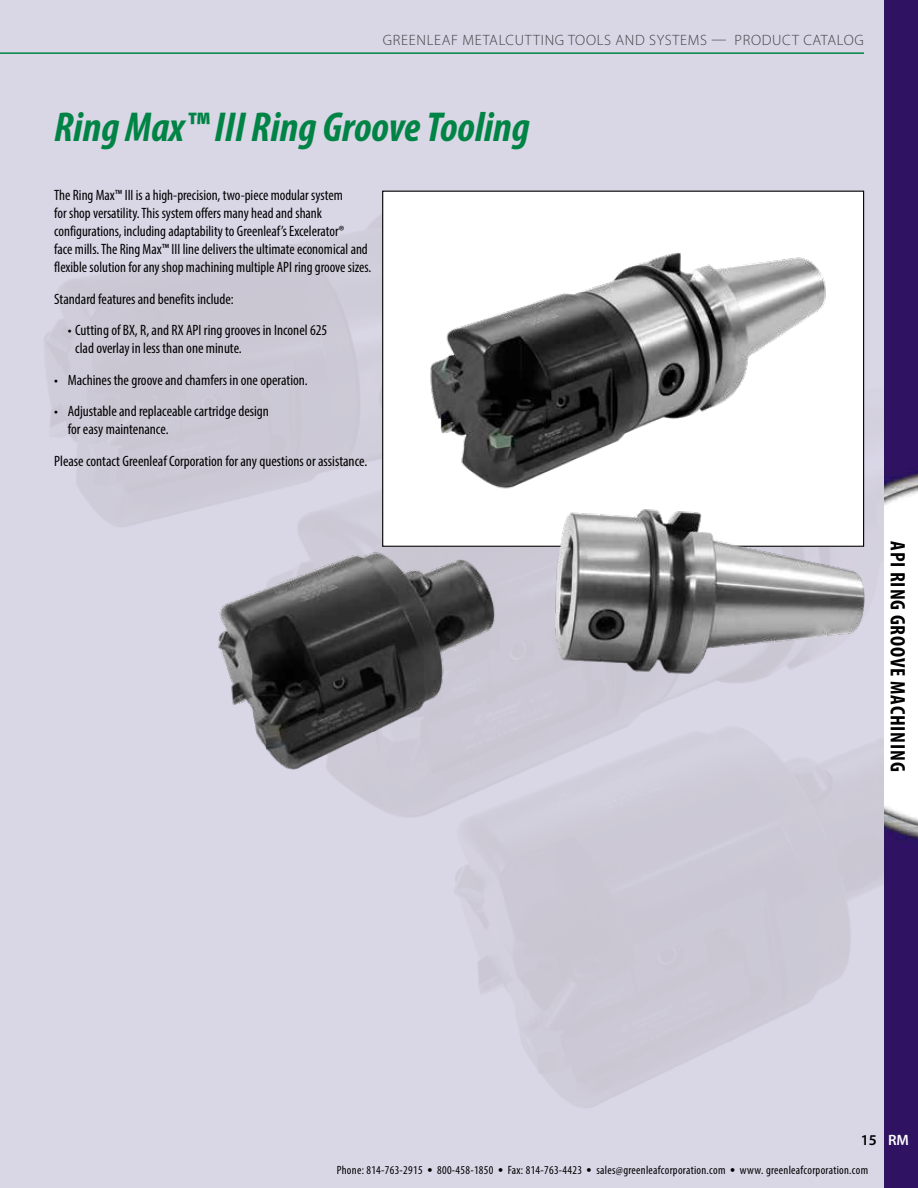
<style>
.page{position:relative;width:918px;height:1188px;background:#fff}
.page>*{position:absolute;margin:0;border:0;box-sizing:border-box;transform-origin:0 0}
.t1{font:italic 700 condensed 42px "Myriad Pro";color:#008445}
.t2{font:700 condensed 21px "Myriad Pro";letter-spacing:.04em;color:#000}
.t3{font:condensed 15px/18px "Myriad Pro";color:#000}
.t4{font:300 15px "Myriad Pro";letter-spacing:.045em;color:#414042}
.t5{font:600 15px "Myriad Pro";color:#fff}
.t6{font:600 15px "Myriad Pro";color:#000}
.t7{font:condensed 12px "Myriad Pro";letter-spacing:.025em;color:#000}
.s1{font-size:19.5px}
</style>
<div class="page">
<hr style="left:0;top:52px;width:864px;height:2px;background:#008445">
<img style="left:884px;top:0;width:34px;height:1188px">
<img style="left:430px;top:251px;width:396px;height:187px">
<img style="left:200px;top:438px;width:679px;height:373px">
<p class="t4" style="left:383px;top:31px;width:483px">GREENLEAF METALCUTTING TOOLS AND SYSTEMS — PRODUCT CATALOG</p>
<h1 class="t1" style="left:54px;top:101px;width:477px">Ring Max™ III Ring Groove Tooling</h1>
<p class="t3" style="left:54px;top:186px;width:319px">The Ring Max™ III is a high-precision, two-piece modular system<br>for shop versatility. This system offers many head and shank configurations, including adaptability to Greenleaf’s Excelerator®<br>face mills. The Ring Max™ III line delivers the ultimate economical and flexible solution for any shop machining multiple API ring groove sizes.</p>
<p class="t3" style="left:54px;top:290px;width:181px">Standard features and benefits include:</p>
<p class="t3" style="left:75px;top:321px;width:254px;text-indent:-8px">• Cutting of BX, R, and RX API ring grooves in Inconel 625 clad overlay in less than one minute.</p>
<p class="t3" style="left:54px;top:371px;width:255px">• Machines the groove and chamfers in one operation.</p>
<p class="t3" style="left:68px;top:402px;width:203px;text-indent:-14px">• Adjustable and replaceable cartridge design for easy maintenance.</p>
<p class="t3" style="left:54px;top:452px;width:315px">Please contact Greenleaf Corporation for any questions or assistance.</p>
<h2 class="t2" style="left:911px;top:541px;width:232px;rotate:90deg">API RING GROOVE MACHINING</h2>
<p class="t6" style="left:861px;top:1132px;width:18px">15</p>
<p class="t7" style="left:337px;top:1163px;width:533px">Phone: 814-763-2915 <span class="s1">•</span> 800-458-1850 <span class="s1">•</span> Fax: 814-763-4423 <span class="s1">•</span> sales@greenleafcorporation.com <span class="s1">•</span> www. greenleafcorporation.com</p>
<p class="t5" style="left:888px;top:1132px;width:22px">RM</p>
</div>
